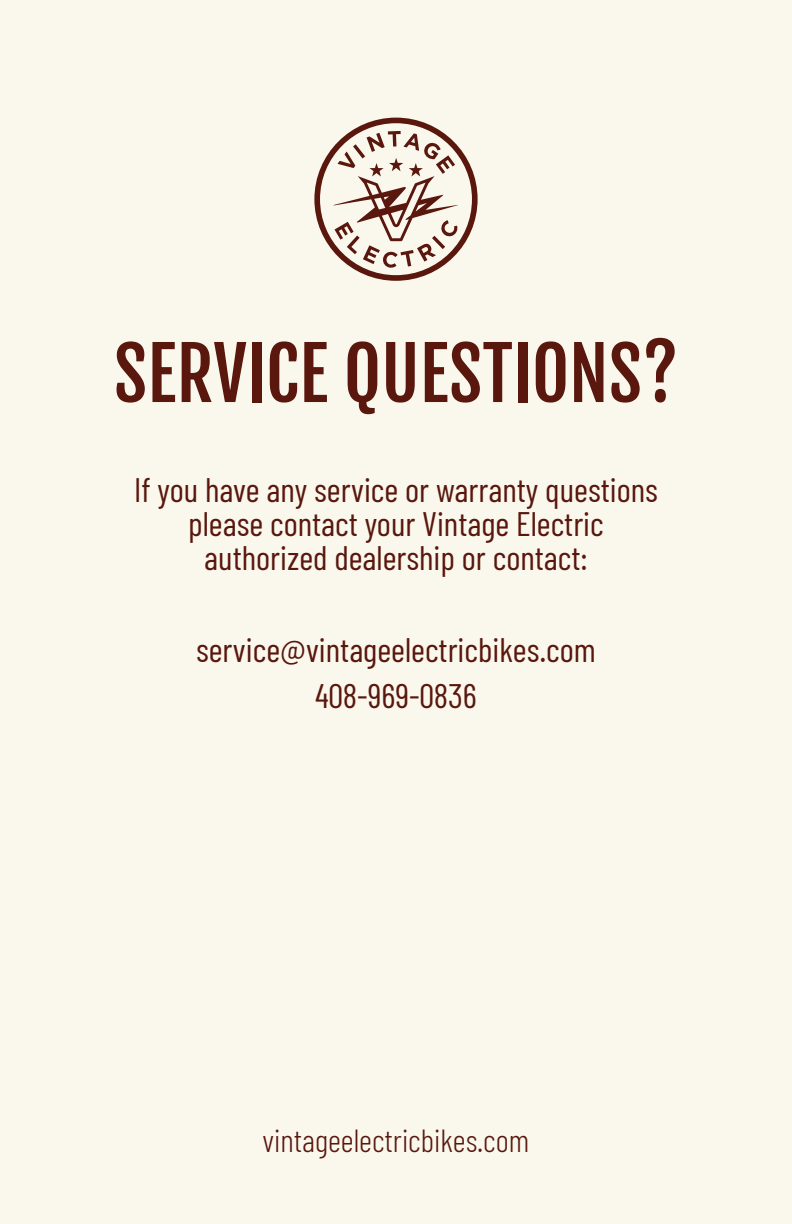
<style>
.page{position:relative;width:792px;height:1224px;background:#faf7ed}
.page>*{position:absolute;margin:0;border:0;box-sizing:border-box;transform-origin:0 0}
.t1{font:72px "Fjalla One";color:#59170d}
.t2{font:34px/34px "Barlow Condensed";color:#59170d;text-align:center}
.t3{font:300 32px "Barlow Condensed";color:#59170d}
</style>
<div class="page">
<svg style="left:314px;top:118px;width:164px;height:163px"></svg>
<p class="t1" style="left:114px;top:329px;width:566px">SERVICE QUESTIONS?</p>
<p class="t2" style="left:134px;top:471px;width:525px">If you have any service or warranty questions please contact your Vintage Electric authorized dealership or contact:</p>
<p class="t2" style="left:196px;top:632px;width:401px">service@vintageelectricbikes.com</p>
<p class="t2" style="left:315px;top:678px;width:163px">408-969-0836</p>
<p class="t3" style="left:263px;top:1121px;width:268px">vintageelectricbikes.com</p>
</div>
